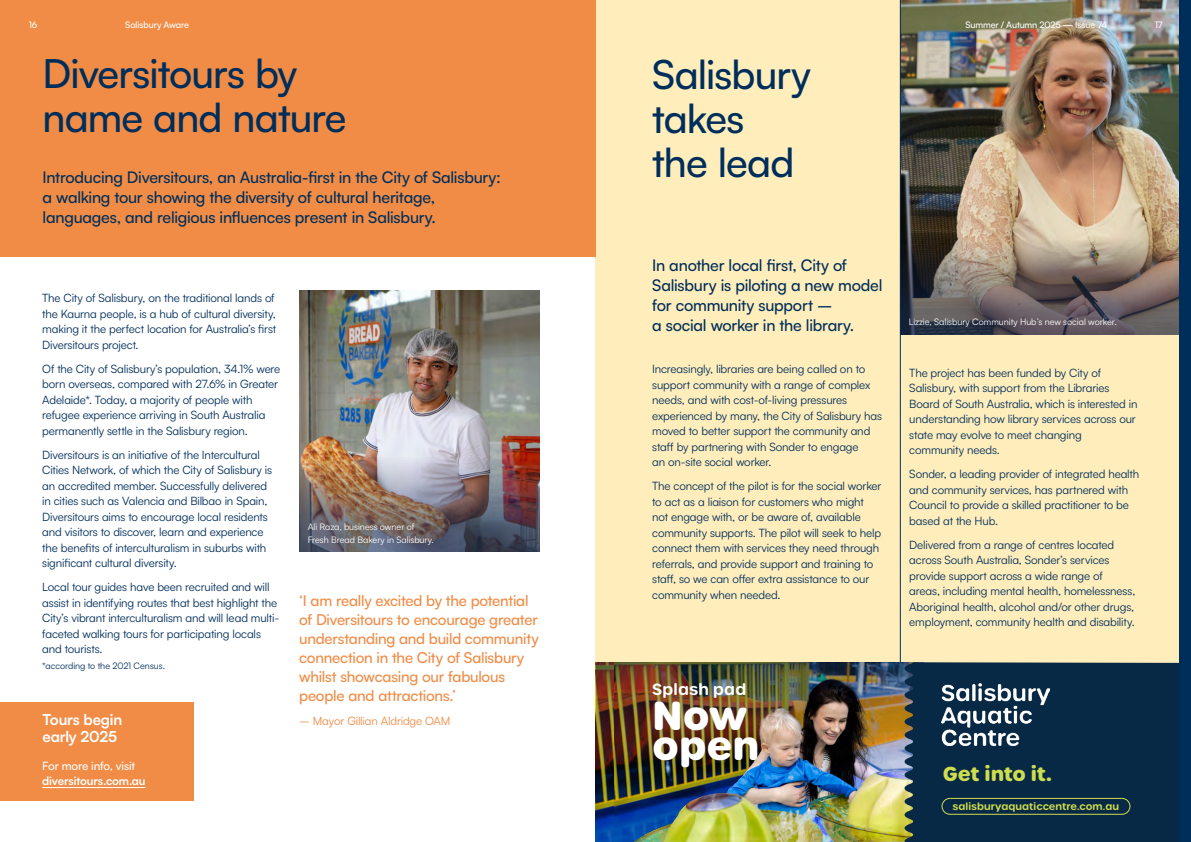
<style>
.page{position:relative;width:1191px;height:842px;background:#fff}
.page>*{position:absolute;margin:0;border:0;box-sizing:border-box;transform-origin:0 0}
.t1{font:500 40px/44px "Satoshi";letter-spacing:-.025em;color:#002e5a}
.t2{font:700 39.3px/29.8px "Urbane Rounded";letter-spacing:-.005em;color:#fff}
.t3{font:700 19.6px "Urbane Rounded";letter-spacing:-.015em;color:#cedd4d}
.t4{font:500 16px/20px "Satoshi";letter-spacing:-.015em;color:#002e5a}
.t5{font:600 15.7px "Urbane Rounded";letter-spacing:.005em;color:#fff}
.t6{font:500 15px/19px "Satoshi";letter-spacing:-.015em;color:#f08c46}
.t7{font:700 15px/17px "Satoshi";letter-spacing:-.015em;color:#fff}
.t8{font:11.5px/15.5px "Satoshi";letter-spacing:-.015em;color:#002e5a}
.t9{font:11.5px "Satoshi";letter-spacing:-.015em;color:#f08c46}
.t10{font:700 11.5px "Satoshi";letter-spacing:-.01em;color:#fff}
.t11{font:500 11.5px "Satoshi";letter-spacing:-.015em;color:#fff}
.t12{font:600 10px "Urbane Rounded";color:#cedd4d}
.t13{font:9px/13px "Satoshi";letter-spacing:-.005em;color:#fff}
.t14{font:500 9px "Satoshi";letter-spacing:-.015em;color:#fff}
.t15{font:9px "Satoshi";letter-spacing:-.005em;color:#002e5a}
</style>
<div class="page">
<div style="left:595px;top:0;width:596px;height:842px;background:#ffeebc"></div>
<div style="left:0;top:0;width:595px;height:257px;background:#f08c46"></div>
<img style="left:596px;top:662px;width:49px;height:180px">
<img style="left:645px;top:662px;width:259px;height:180px">
<img style="left:901px;top:0;width:278px;height:73px">
<div style="left:904px;top:662px;width:275px;height:180px;background:#072946"></div>
<div style="left:941px;top:798px;width:189px;height:17px;border:1px solid #cedd4d;border-radius:8px"></div>
<img style="left:941px;top:683px;width:108px;height:62px">
<img style="left:299px;top:290px;width:240px;height:262px">
<img style="left:901px;top:73px;width:278px;height:261px">
<hr style="left:900px;top:0;width:1px;height:662px;background:#002e5a">
<div style="left:0;top:702px;width:194px;height:98px;background:#f08c46"></div>
<hr style="left:42px;top:787px;width:104px;height:1px;background:#fff">
<div style="left:1179px;top:0;width:12px;height:842px;background:#002e5a"></div>
<p class="t14" style="left:29px;top:19px;width:10px">16</p>
<p class="t14" style="left:125px;top:19px;width:65px">Salisbury Aware</p>
<p class="t14" style="left:965px;top:19px;width:143px">Summer / Autumn 2025 — Issue 74</p>
<p class="t14" style="left:1154px;top:19px;width:9px">17</p>
<h1 class="t1" style="left:43px;top:50px;width:305px">Diversitours by name and nature</h1>
<h3 class="t4" style="left:43px;top:166px;width:460px">Introducing Diversitours, an Australia-first in the City of Salisbury: a walking tour showing the diversity of cultural heritage, languages, and religious influences present in Salisbury.</h3>
<p class="t8" style="left:42px;top:290px;width:236px">The City of Salisbury, on the traditional lands of the Kaurna people, is a hub of cultural diversity, making it the perfect location for Australia’s first Diversitours project.</p>
<p class="t8" style="left:42px;top:360px;width:239px">Of the City of Salisbury’s population, 34.1% were born overseas, compared with 27.6% in Greater Adelaide*. Today, a majority of people with refugee experience arriving in South Australia permanently settle in the Salisbury region.</p>
<p class="t8" style="left:42px;top:446px;width:231px">Diversitours is an initiative of the Intercultural Cities Network, of which the City of Salisbury is an accredited member. Successfully delivered in cities such as Valencia and Bilbao in Spain, Diversitours aims to encourage local residents and visitors to discover, learn and experience the benefits of interculturalism in suburbs with significant cultural diversity.</p>
<p class="t8" style="left:42px;top:579px;width:238px">Local tour guides have been recruited and will assist in identifying routes that best highlight the City’s vibrant interculturalism and will lead multi&shy;faceted walking tours for participating locals and tourists.</p>
<p class="t15" style="left:42px;top:660px;width:124px">*according to the 2021 Census.</p>
<h3 class="t7" style="left:43px;top:710px;width:81px">Tours begin early 2025</h3>
<p class="t11" style="left:42px;top:758px;width:94px">For more info, visit</p>
<p class="t10" style="left:42px;top:773px;width:105px">diversitours.com.au</p>
<p class="t13" style="left:308px;top:520px;width:128px">Ali Raza, business owner of<br>Fresh Bread Bakery in Salisbury.</p>
<h3 class="t6" style="left:299px;top:590px;width:241px">‘I am really excited by the potential of Diversitours to encourage greater understanding and build community connection in the City of Salisbury whilst showcasing our fabulous people and attractions.’</h3>
<p class="t9" style="left:299px;top:713px;width:153px">– Mayor Gillian Aldridge OAM</p>
<h1 class="t1" style="left:652px;top:50px;width:160px">Salisbury takes<br>the lead</h1>
<h3 class="t4" style="left:652px;top:254px;width:232px">In another local first, City of<br>Salisbury is piloting a new model for community support –<br>a social worker in the library.</h3>
<p class="t8" style="left:652px;top:361px;width:231px">Increasingly, libraries are being called on to support community with a range of complex needs, and with cost-of-living pressures experienced by many, the City of Salisbury has moved to better support the community and staff by partnering with Sonder to engage<br>an on-site social worker.</p>
<p class="t8" style="left:652px;top:478px;width:231px">The concept of the pilot is for the social worker to act as a liaison for customers who might not engage with, or be aware of, available community supports. The pilot will seek to help connect them with services they need through referrals, and provide support and training to staff, so we can offer extra assistance to our community when needed.</p>
<h3 class="t5" style="left:652px;top:679px;width:96px">Splash pad</h3>
<h2 class="t2" style="left:652px;top:701px;width:109px">Now open</h2>
<p class="t13" style="left:909px;top:315px;width:209px">Lizzie, Salisbury Community Hub’s new social worker.</p>
<p class="t8" style="left:909px;top:364px;width:230px">The project has been funded by City of Salisbury, with support from the Libraries Board of South Australia, which is interested in understanding how library services across our state may evolve to meet changing community needs.</p>
<p class="t8" style="left:909px;top:466px;width:231px">Sonder, a leading provider of integrated health and community services, has partnered with Council to provide a skilled practitioner to be based at the Hub.</p>
<p class="t8" style="left:909px;top:536px;width:227px">Delivered from a range of centres located across South Australia, Sonder’s services provide support across a wide range of areas, including mental health, homelessness, Aboriginal health, alcohol and/or other drugs, employment, community health and disability.</p>
<h3 class="t3" style="left:943px;top:760px;width:111px">Get into it.</h3>
<p class="t12" style="left:952px;top:800px;width:168px">salisburyaquaticcentre.com.au</p>
</div>
